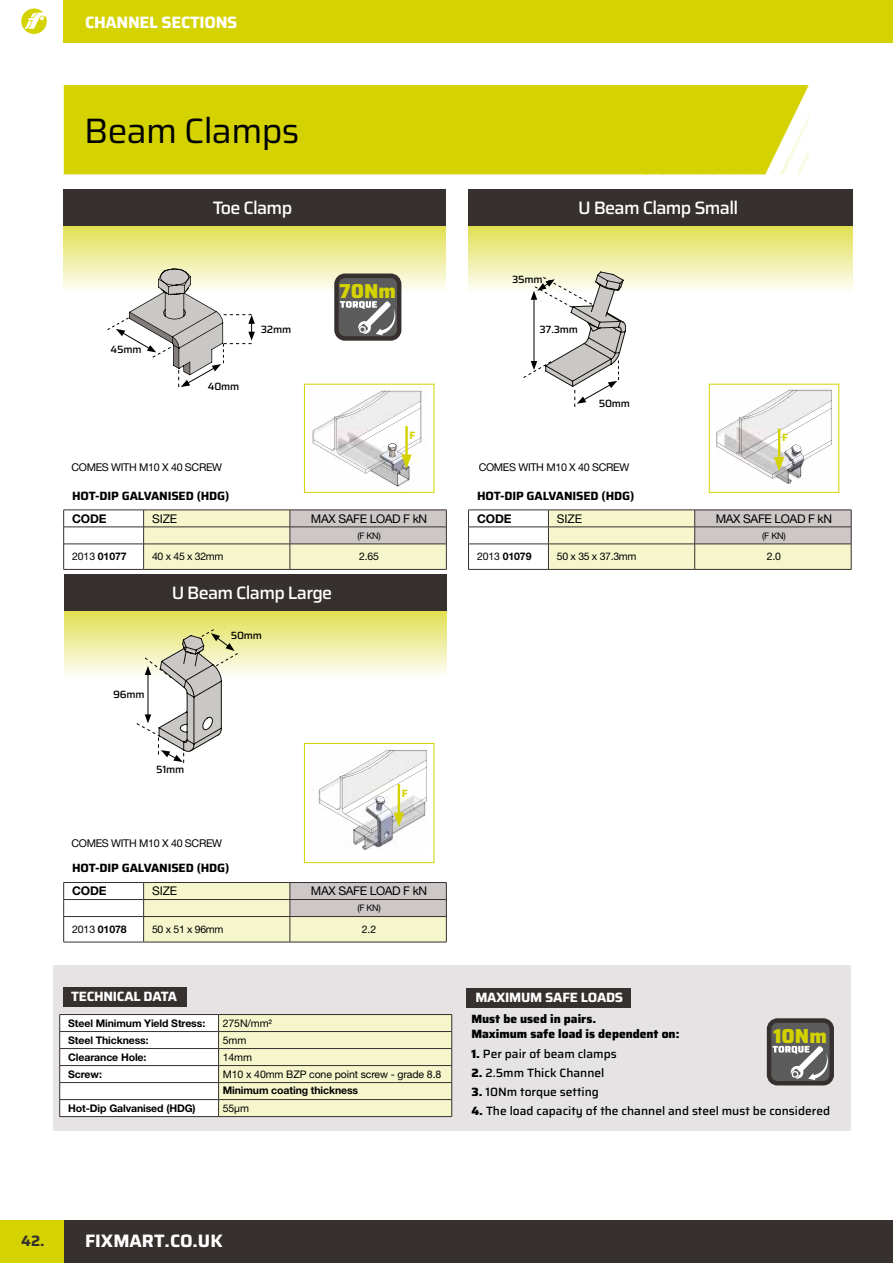
<style>
.page{position:relative;width:893px;height:1263px;background:#fff}
.page>*{position:absolute;margin:0;border:0;box-sizing:border-box;transform-origin:0 0}
.t1{font:35.25px "Saira";letter-spacing:-.02em;color:#000}
.t2{font:800 20.25px "Saira";color:#d4d200}
.t3{font:500 18px "Saira";letter-spacing:-.04em;color:#fff}
.t4{font:700 18px "Saira";color:#fff}
.t5{font:700 16.5px "Saira";letter-spacing:-.02em;color:#fff}
.t6{font:700 13.5px "Saira";letter-spacing:-.02em;color:#fff}
.t7{font:500 12px "Saira";color:#000}
.t8{font:700 12px "Saira";letter-spacing:-.01em;color:#000}
.t9{font:12px "Helvetica Neue LT Pro";letter-spacing:-.03em;color:#000}
.t10{font:800 12px/15px "Saira";color:#000}
.t11{font:700 12px "Helvetica Neue LT Pro";letter-spacing:-.01em;color:#000}
.t12{font:10.65px "Helvetica Neue LT Pro";letter-spacing:-.03em;color:#000}
.t13{font:700 10.5px "Helvetica Neue LT Pro";letter-spacing:-.01em;color:#000}
.t14{font:10.5px "Helvetica Neue LT Pro";letter-spacing:-.01em;color:#000}
.t15{font:500 10.5px "Saira";letter-spacing:-.02em;color:#000}
.t16{font:700 10.5px "Saira";color:#d4d200}
.t17{font:9px "Helvetica Neue LT Pro";color:#000}
.s1{font-weight:400}
.s2{font-weight:800}
.s3{font-size:15px;color:#36312e}
</style>
<div class="page">
<svg style="left:21px;top:9px;width:26px;height:25px"></svg>
<div style="left:64px;top:0;width:829px;height:43px;background:#d4d200"></div>
<div style="left:64px;top:1220px;width:829px;height:43px;background:#36312e"></div>
<div style="left:0;top:1220px;width:64px;height:43px;background:#d4d200"></div>
<svg style="left:63px;top:226px;width:383px;height:67px;background:#ecec98"></svg>
<svg style="left:64px;top:611px;width:383px;height:64px;background:#eded9c"></svg>
<svg style="left:468px;top:226px;width:384px;height:64px;background:#eeed9d"></svg>
<div style="left:53px;top:965px;width:798px;height:166px;background:#e5e3e3"></div>
<div style="left:63px;top:85px;width:746px;height:89px;background:#d4d200"></div>
<div style="left:63px;top:189px;width:383px;height:37px;background:#36312e"></div>
<div style="left:64px;top:574px;width:383px;height:37px;background:#36312e"></div>
<div style="left:468px;top:189px;width:384px;height:37px;background:#36312e"></div>
<div style="left:64px;top:987px;width:123px;height:19px;background:#36312e"></div>
<div style="left:467px;top:988px;width:164px;height:19px;background:#36312e"></div>
<hr style="left:63px;top:569px;width:81px;height:1px;background:#36312e">
<hr style="left:144px;top:569px;width:146px;height:1px;background:#36312e">
<hr style="left:290px;top:569px;width:157px;height:1px;background:#36312e">
<svg style="left:63px;top:510px;width:384px;height:59px"></svg>
<hr style="left:63px;top:942px;width:81px;height:1px;background:#36312e">
<hr style="left:144px;top:942px;width:146px;height:1px;background:#36312e">
<hr style="left:290px;top:942px;width:157px;height:1px;background:#36312e">
<svg style="left:63px;top:882px;width:384px;height:60px"></svg>
<hr style="left:468px;top:569px;width:80px;height:1px;background:#36312e">
<hr style="left:548px;top:569px;width:147px;height:1px;background:#36312e">
<hr style="left:695px;top:569px;width:156px;height:1px;background:#36312e">
<svg style="left:468px;top:510px;width:384px;height:59px"></svg>
<div style="left:304px;top:384px;width:130px;height:109px;border:1px solid #d4d200"></div>
<div style="left:304px;top:743px;width:130px;height:120px;border:1px solid #d4d200"></div>
<div style="left:709px;top:384px;width:130px;height:109px;border:1px solid #d4d200"></div>
<svg style="left:717px;top:390px;width:114px;height:94px"></svg>
<svg style="left:319px;top:750px;width:107px;height:100px"></svg>
<img style="left:312px;top:387px;width:111px;height:100px">
<svg style="left:314px;top:391px;width:107px;height:95px"></svg>
<div style="left:336px;top:276px;width:63px;height:62px;background:#5c5c5c;border-radius:8px"></div>
<div style="left:334px;top:274px;width:67px;height:67px;border:4px solid #36302e;border-radius:8px"></div>
<svg style="left:340px;top:301px;width:55px;height:34px"></svg>
<svg style="left:59px;top:1014px;width:393px;height:102px;background:#ececd4"></svg>
<hr style="left:60px;top:1116px;width:159px;height:1px;background:#36312e">
<hr style="left:219px;top:1116px;width:233px;height:1px;background:#36312e">
<div style="left:769px;top:1020px;width:63px;height:63px;background:#5c5c5c;border-radius:8px"></div>
<div style="left:767px;top:1018px;width:67px;height:67px;border:4px solid #36302e;border-radius:8px"></div>
<svg style="left:772px;top:1046px;width:56px;height:34px"></svg>
<svg style="left:107px;top:269px;width:148px;height:118px"></svg>
<svg style="left:523px;top:272px;width:103px;height:135px"></svg>
<svg style="left:136px;top:629px;width:102px;height:134px"></svg>
<h3 class="t5" style="left:85px;top:9px;width:154px">CHANNEL SECTIONS</h3>
<h1 class="t1" style="left:84px;top:102px;width:217px">Beam Clamps</h1>
<h3 class="t3" style="left:213px;top:193px;width:81px">Toe Clamp</h3>
<h3 class="t3" style="left:578px;top:193px;width:161px">U Beam Clamp Small</h3>
<p class="t15" style="left:110px;top:341px;width:33px">45mm</p>
<p class="t15" style="left:208px;top:378px;width:33px">40mm</p>
<p class="t15" style="left:261px;top:321px;width:32px">32mm</p>
<p class="t12" style="left:71px;top:461px;width:152px">COMES WITH M10 X 40 SCREW</p>
<h2 class="t2" style="left:339px;top:274px;width:58px">70Nm</h2>
<p class="t16" style="left:410px;top:426px;width:7px">F</p>
<p class="t8" style="left:72px;top:486px;width:159px">HOT-DIP GALVANISED (HDG)</p>
<p class="t11" style="left:72px;top:511px;width:36px">CODE</p>
<p class="t9" style="left:152px;top:511px;width:27px">SIZE</p>
<p class="t9" style="left:311px;top:511px;width:118px">MAX SAFE LOAD F kN</p>
<p class="t17" style="left:357px;top:530px;width:25px">(F KN)</p>
<p class="t13" style="left:72px;top:550px;width:56px"><span class="s1">2013</span> 01077</p>
<p class="t14" style="left:152px;top:550px;width:73px">40 x 45 x 32mm</p>
<p class="t14" style="left:359px;top:550px;width:22px">2.65</p>
<h3 class="t3" style="left:172px;top:578px;width:162px">U Beam Clamp Large</h3>
<p class="t15" style="left:113px;top:686px;width:33px">96mm</p>
<p class="t15" style="left:231px;top:627px;width:33px">50mm</p>
<p class="t15" style="left:156px;top:760px;width:30px">51mm</p>
<p class="t12" style="left:71px;top:836px;width:152px">COMES WITH M10 X 40 SCREW</p>
<p class="t16" style="left:402px;top:784px;width:7px">F</p>
<p class="t8" style="left:72px;top:858px;width:159px">HOT-DIP GALVANISED (HDG)</p>
<p class="t11" style="left:72px;top:883px;width:36px">CODE</p>
<p class="t9" style="left:152px;top:884px;width:27px">SIZE</p>
<p class="t9" style="left:311px;top:884px;width:118px">MAX SAFE LOAD F kN</p>
<p class="t17" style="left:357px;top:902px;width:25px">(F KN)</p>
<p class="t13" style="left:72px;top:923px;width:56px"><span class="s1">2013</span> 01078</p>
<p class="t14" style="left:152px;top:923px;width:73px">50 x 51 x 96mm</p>
<p class="t14" style="left:362px;top:923px;width:16px">2.2</p>
<p class="t15" style="left:512px;top:271px;width:32px">35mm</p>
<p class="t15" style="left:539px;top:321px;width:40px">37.3mm</p>
<p class="t15" style="left:599px;top:395px;width:33px">50mm</p>
<p class="t12" style="left:479px;top:461px;width:152px">COMES WITH M10 X 40 SCREW</p>
<p class="t16" style="left:782px;top:429px;width:7px">F</p>
<p class="t8" style="left:477px;top:486px;width:159px">HOT-DIP GALVANISED (HDG)</p>
<p class="t11" style="left:477px;top:511px;width:36px">CODE</p>
<p class="t9" style="left:557px;top:511px;width:27px">SIZE</p>
<p class="t9" style="left:716px;top:511px;width:118px">MAX SAFE LOAD F kN</p>
<p class="t17" style="left:762px;top:530px;width:25px">(F KN)</p>
<p class="t13" style="left:477px;top:550px;width:56px"><span class="s1">2013</span> 01079</p>
<p class="t14" style="left:557px;top:550px;width:81px">50 x 35 x 37.3mm</p>
<p class="t14" style="left:767px;top:550px;width:16px">2.0</p>
<p class="t6" style="left:71px;top:985px;width:108px">TECHNICAL DATA</p>
<p class="t6" style="left:475px;top:986px;width:149px">MAXIMUM SAFE LOADS</p>
<p class="t13" style="left:68px;top:1016px;width:139px">Steel Minimum Yield Stress:</p>
<p class="t14" style="left:223px;top:1016px;width:51px">275N/mm²</p>
<p class="t13" style="left:68px;top:1033px;width:82px">Steel Thickness:</p>
<p class="t14" style="left:223px;top:1033px;width:25px">5mm</p>
<p class="t13" style="left:68px;top:1050px;width:80px">Clearance Hole:</p>
<p class="t14" style="left:223px;top:1050px;width:31px">14mm</p>
<p class="t13" style="left:68px;top:1067px;width:35px">Screw:</p>
<p class="t14" style="left:223px;top:1067px;width:220px">M10 x 40mm BZP cone point screw - grade 8.8</p>
<p class="t13" style="left:223px;top:1084px;width:137px">Minimum coating thickness</p>
<p class="t13" style="left:68px;top:1101px;width:129px">Hot-Dip Galvanised (HDG)</p>
<p class="t14" style="left:223px;top:1101px;width:28px">55μm</p>
<p class="t10" style="left:471px;top:1011px;width:210px">Must be used in pairs.<br>Maximum safe load is dependent on:</p>
<p class="t7" style="left:471px;top:1044px;width:147px"><span class="s2">1.</span> Per pair of beam clamps</p>
<p class="t7" style="left:471px;top:1063px;width:135px"><span class="s2">2.</span> 2.5mm Thick Channel</p>
<p class="t7" style="left:471px;top:1082px;width:129px"><span class="s2">3.</span> 10Nm torque setting</p>
<p class="t7" style="left:471px;top:1101px;width:360px"><span class="s2">4.</span> The load capacity of the channel and steel must be considered</p>
<h2 class="t2" style="left:773px;top:1019px;width:55px">10Nm</h2>
<h3 class="t4" style="left:21px;top:1226px;width:203px"><span class="s3">42.</span> FIXMART.CO.UK</h3>
</div>
